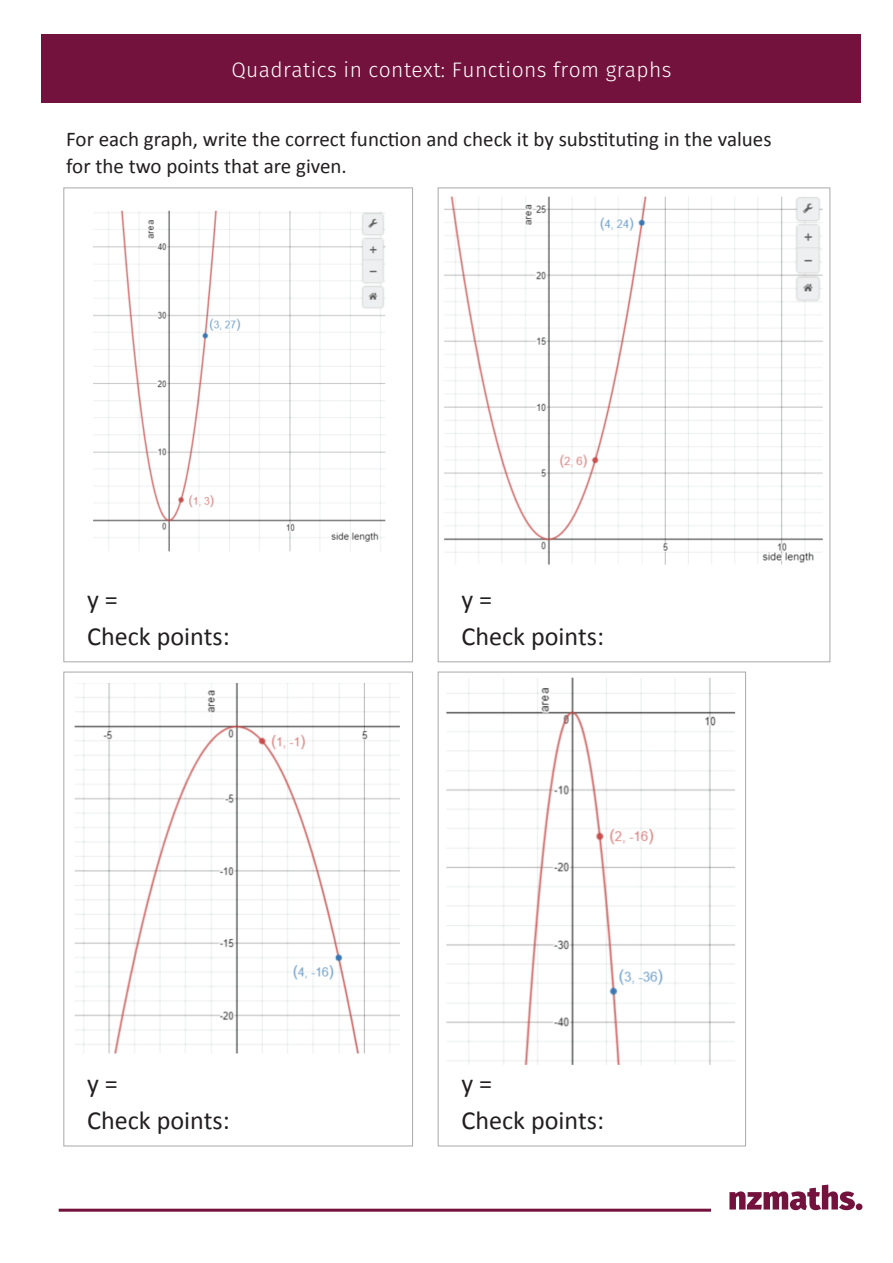
<style>
.page{position:relative;width:893px;height:1263px;background:#fff}
.page>*{position:absolute;margin:0;border:0;box-sizing:border-box;transform-origin:0 0}
.t1{font:26.1px/37.3px "Calibri";color:#231f20}
.t2{font:21px/27px "Calibri";color:#231f20}
.t3{font:300 21px "Fira Sans";letter-spacing:.02em;color:#fff}
</style>
<div class="page">
<img style="left:446px;top:677px;width:290px;height:388px">
<img style="left:74px;top:683px;width:326px;height:371px">
<img style="left:444px;top:190px;width:387px;height:381px">
<img style="left:93px;top:210px;width:293px;height:342px">
<div style="left:41px;top:35px;width:819px;height:68px;background:#73123c"></div>
<svg style="left:729px;top:1184px;width:126px;height:26px"></svg>
<div style="left:856px;top:1203px;width:6px;height:7px;background:#73123c;border-radius:50%"></div>
<hr style="left:59px;top:1209px;width:652px;height:3px;background:#73123c">
<div style="left:438px;top:672px;width:308px;height:474px;border:1px solid #a8a9ad"></div>
<p class="t3" style="left:232px;top:55px;width:442px">Quadratics in context: Functions from graphs</p>
<p class="t2" style="left:66px;top:124px;width:707px">For each graph, write the correct function and check it by substituting in the values for the two points that are given.</p>
<p class="t1" style="left:87px;top:579px;width:144px">y =<br>Check points:</p>
<p class="t1" style="left:461px;top:579px;width:144px">y =<br>Check points:</p>
<p class="t1" style="left:87px;top:1063px;width:144px">y =<br>Check points:</p>
<p class="t1" style="left:461px;top:1063px;width:144px">y =<br>Check points:</p>
</div>
